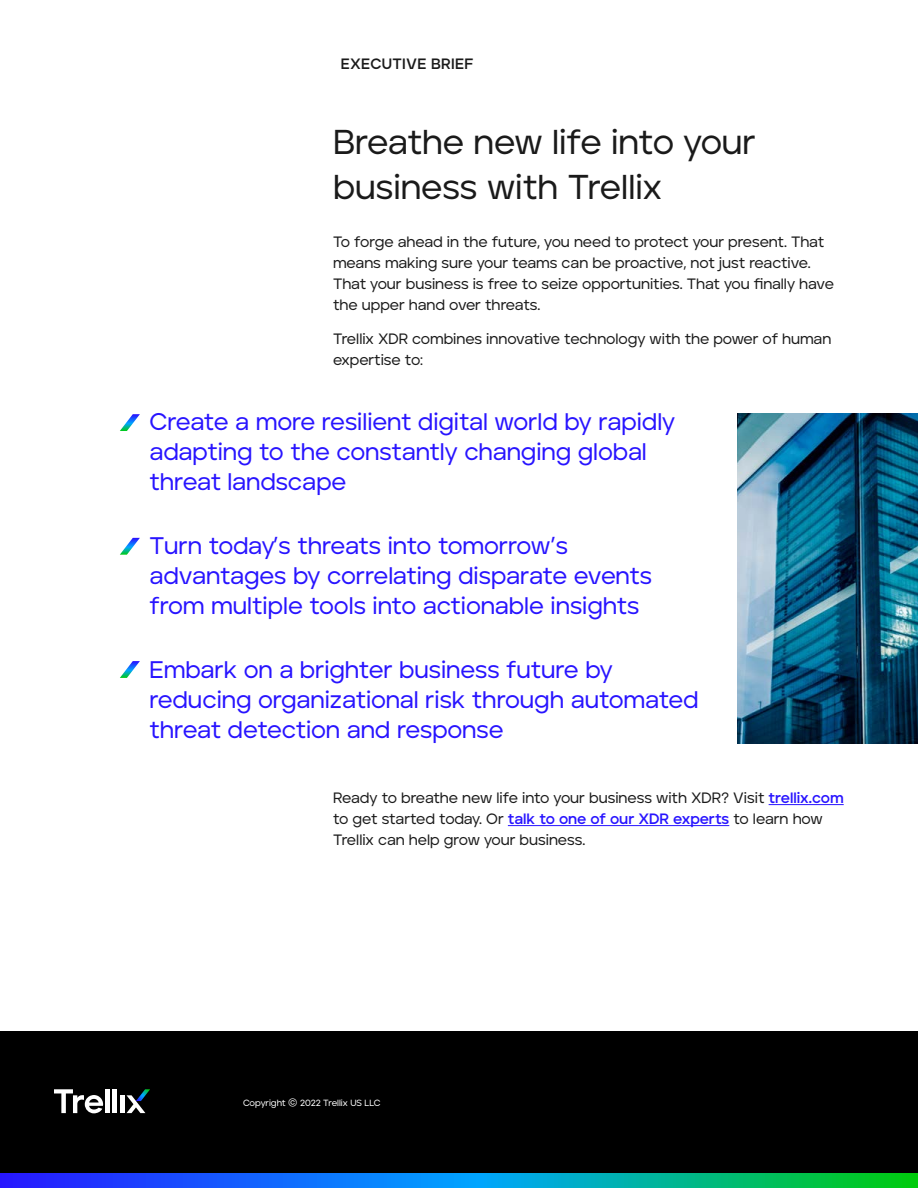
<style>
.page{position:relative;width:918px;height:1188px;background:#fff}
.page>*{position:absolute;margin:0;border:0;box-sizing:border-box;transform-origin:0 0}
.t1{font:500 34.5px/45px "Aventa";color:#1a1a1a}
.t2{font:500 24px/30px "Aventa";letter-spacing:-.005em;color:#2814ff}
.t3{font:500 15px/21px "Aventa";letter-spacing:-.005em;color:#1a1a1a}
.t4{font:700 15px "Aventa";letter-spacing:.02em;color:#1a1a1a}
.t5{font:500 9px "Aventa";color:#fff}
.s1{font-weight:700;color:#2814ff}
.s2{font-size:15px}
</style>
<div class="page">
<div style="left:0;top:1031px;width:918px;height:157px;background:#000"></div>
<svg style="left:54px;top:1089px;width:49px;height:24px"></svg>
<hr style="left:105px;top:1089px;width:4px;height:24px;background:#fff">
<hr style="left:113px;top:1089px;width:4px;height:24px;background:#fff">
<hr style="left:120px;top:1095px;width:4px;height:18px;background:#fff">
<svg style="left:127px;top:1089px;width:23px;height:24px"></svg>
<svg style="left:0;top:1173px;width:918px;height:15px;background:#0a88c4"></svg>
<hr style="left:769px;top:804px;width:75px;height:1px;background:#2814ff">
<hr style="left:508px;top:825px;width:221px;height:1px;background:#2814ff">
<img style="left:738px;top:414px;width:180px;height:329px">
<svg style="left:120px;top:661px;width:20px;height:17px"></svg>
<svg style="left:120px;top:538px;width:20px;height:17px"></svg>
<svg style="left:120px;top:414px;width:20px;height:17px"></svg>
<p class="t4" style="left:341px;top:54px;width:134px">EXECUTIVE BRIEF</p>
<h1 class="t1" style="left:333px;top:119px;width:424px">Breathe new life into your business with Trellix</h1>
<p class="t3" style="left:333px;top:231px;width:503px">To forge ahead in the future, you need to protect your present. That means making sure your teams can be proactive, not just reactive.<br>That your business is free to seize opportunities. That you finally have the upper hand over threats.</p>
<p class="t3" style="left:333px;top:328px;width:500px">Trellix XDR combines innovative technology with the power of human expertise to:</p>
<h2 class="t2" style="left:150px;top:407px;width:527px">Create a more resilient digital world by rapidly adapting to the constantly changing global threat landscape</h2>
<h2 class="t2" style="left:150px;top:530px;width:504px">Turn today’s threats into tomorrow’s advantages by correlating disparate events from multiple tools into actionable insights</h2>
<h2 class="t2" style="left:150px;top:654px;width:551px">Embark on a brighter business future by reducing organizational risk through automated threat detection and response</h2>
<p class="t3" style="left:333px;top:787px;width:512px">Ready to breathe new life into your business with XDR? Visit <span class="s1">trellix.com </span>to get started today. Or <span class="s1">talk to one of our XDR experts</span> to learn how<br>Trellix can help grow your business.</p>
<p class="t5" style="left:243px;top:1097px;width:139px">Copyright <span class="s2">©</span> 2022 Trellix US LLC</p>
</div>
